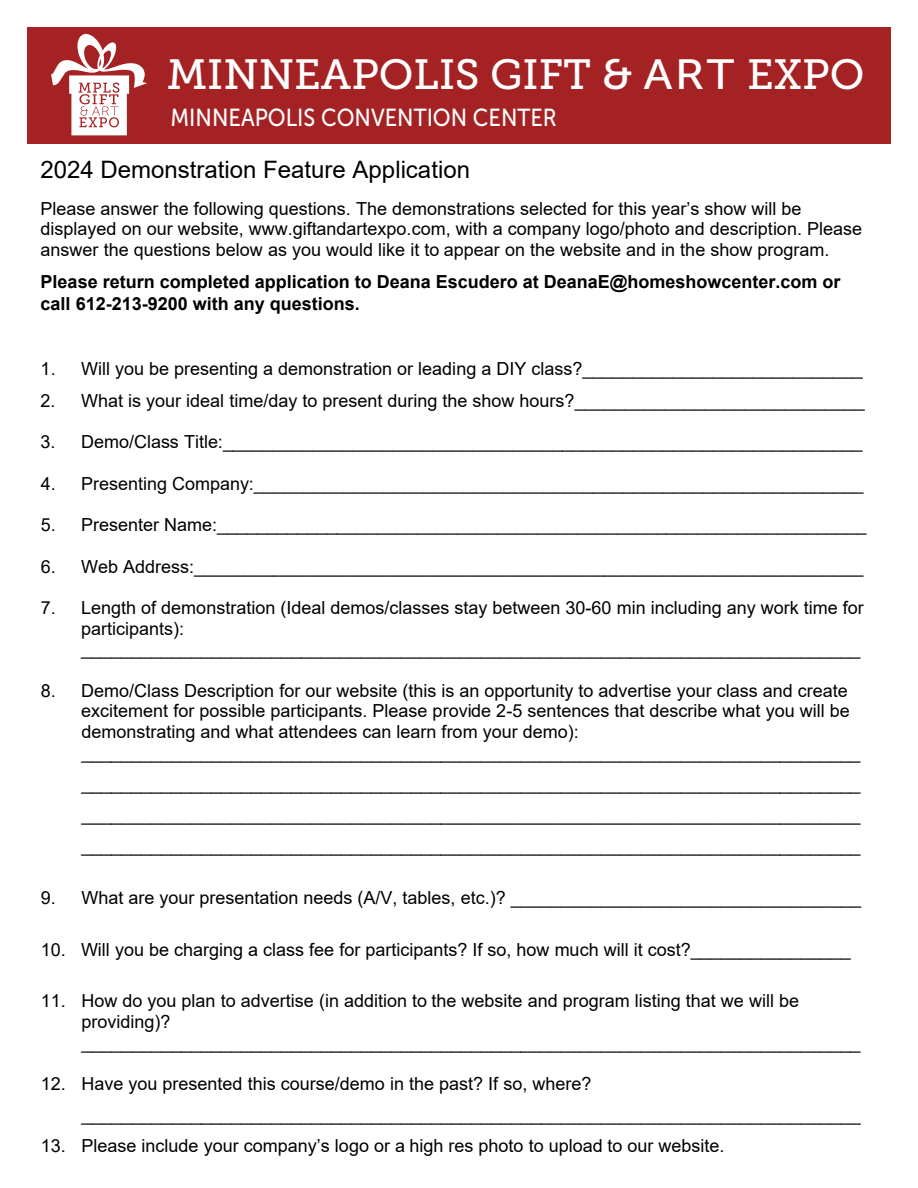
<style>
.page{position:relative;width:918px;height:1188px;background:#fff}
.page>*{position:absolute;margin:0;border:0;box-sizing:border-box;transform-origin:0 0}
.t1{font:42.15px "Museo Slab 500";color:#fff}
.t2{font:24.6px "Museo Sans 500";color:#fff;scale:.88 1}
.t3{font:24px "Arial";color:#000}
.t4{font:18px/20.7px "Arial";color:#000}
.t5{font:700 18px/21.6px "Arial";color:#000}
.s1{font-family:"Museo Sans 500"}
</style>
<div class="page">
<div style="left:27px;top:27px;width:864px;height:117px;background:#a52224"></div>
<svg style="left:51px;top:34px;width:96px;height:101px"></svg>
<h1 class="t1" style="left:167px;top:51px;width:699px">MINNEAPOLIS GIFT <span class="s1">&amp; ART</span> EXPO</h1>
<h2 class="t2" style="left:170px;top:104px;width:441px">MINNEAPOLIS CONVENTION CENTER</h2>
<h3 class="t3" style="left:40px;top:153px;width:431px">2024 Demonstration Feature Application</h3>
<p class="t4" style="left:40px;top:198px;width:823px">Please answer the following questions. The demonstrations selected for this year’s show will be displayed on our website, www.giftandartexpo.com, with a company logo/photo and description. Please answer the questions below as you would like it to appear on the website and in the show program.</p>
<p class="t5" style="left:41px;top:271px;width:801px">Please return completed application to Deana Escudero at DeanaE@homeshowcenter.com or call 612-213-9200 with any questions.</p>
<p class="t4" style="left:41px;top:358px;width:824px">1. Will you be presenting a demonstration or leading a DIY class?____________________________</p>
<p class="t4" style="left:41px;top:390px;width:826px">2. What is your ideal time/day to present during the show hours?_____________________________</p>
<p class="t4" style="left:41px;top:432px;width:823px">3. Demo/Class Title:________________________________________________________________</p>
<p class="t4" style="left:41px;top:473px;width:824px">4. Presenting Company:_____________________________________________________________</p>
<p class="t4" style="left:41px;top:514px;width:827px">5. Presenter Name:_________________________________________________________________</p>
<p class="t4" style="left:41px;top:556px;width:824px">6. Web Address:___________________________________________________________________</p>
<p class="t4" style="left:81px;top:597px;width:784px;text-indent:-41px">7. Length of demonstration (Ideal demos/classes stay between 30-60 min including any work time for participants): ______________________________________________________________________________</p>
<p class="t4" style="left:81px;top:680px;width:781px;text-indent:-41px">8. Demo/Class Description for our website (this is an opportunity to advertise your class and create excitement for possible participants. Please provide 2-5 sentences that describe what you will be demonstrating and what attendees can learn from your demo): ______________________________________________________________________________</p>
<p class="t4" style="left:81px;top:768px;width:781px;line-height:31px;text-align:justify">______________________________________________________________________________ ______________________________________________________________________________ ______________________________________________________________________________</p>
<p class="t4" style="left:41px;top:887px;width:822px">9. What are your presentation needs (A/V, tables, etc.)? ___________________________________</p>
<p class="t4" style="left:41px;top:939px;width:27px">10.</p>
<p class="t4" style="left:81px;top:990px;width:781px;text-indent:-41px">11. How do you plan to advertise (in addition to the website and program listing that we will be providing)? ______________________________________________________________________________</p>
<p class="t4" style="left:81px;top:1068px;width:781px;line-height:31px;text-indent:-41px">12. Have you presented this course/demo in the past? If so, where? ______________________________________________________________________________</p>
<p class="t4" style="left:41px;top:1135px;width:685px">13. Please include your company’s logo or a high res photo to upload to our website.</p>
<p class="t4" style="left:81px;top:939px;width:771px">Will you be charging a class fee for participants? If so, how much will it cost?________________</p>
</div>
